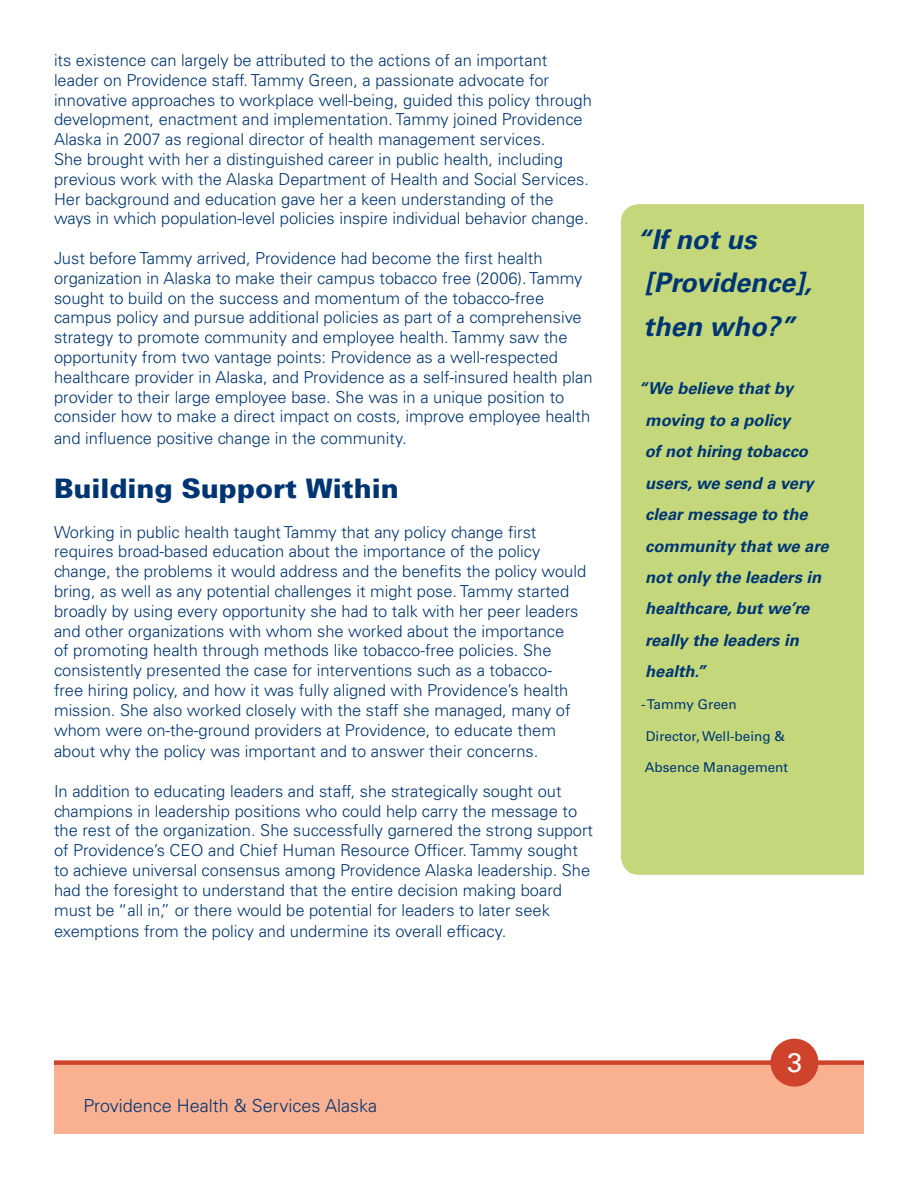
<style>
.page{position:relative;width:918px;height:1188px;background:#fff}
.page>*{position:absolute;margin:0;border:0;box-sizing:border-box;transform-origin:0 0}
.t1{font:italic 700 27px/43.5px "Univers LT Std";color:#003573}
.t2{font:900 27px "Univers 75";color:#003573}
.t3{font:27px "Univers LT Std";color:#fff}
.t4{font:300 18px "Univers LT Std";color:#003573}
.t5{font:300 16.5px/19.8px "Univers LT Std";color:#003573}
.t6{font:italic 700 16.5px/31.5px "Univers LT Std";color:#003573}
.t7{font:13.5px "Univers LT Std";color:#003573}
</style>
<div class="page">
<div style="left:54px;top:1065px;width:810px;height:69px;background:#f9b192"></div>
<div style="left:54px;top:1060px;width:810px;height:5px;background:#cf422b"></div>
<div style="left:770px;top:1039px;width:48px;height:48px;background:#cf422b;border-radius:50%"></div>
<div style="left:621px;top:204px;width:243px;height:671px;background:#c4d87b"></div>
<p class="t5" style="left:54px;top:50px;width:539px">its existence can largely be attributed to the actions of an important leader on Providence staff. Tammy Green, a passionate advocate for innovative approaches to workplace well-being, guided this policy through development, enactment and implementation. Tammy joined Providence Alaska in 2007 as regional director of health management services.<br>She brought with her a distinguished career in public health, including previous work with the Alaska Department of Health and Social Services.<br>Her background and education gave her a keen understanding of the ways in which population-level policies inspire individual behavior change.</p>
<p class="t5" style="left:54px;top:248px;width:540px">Just before Tammy arrived, Providence had become the first health organization in Alaska to make their campus tobacco free (2006). Tammy sought to build on the success and momentum of the tobacco-free campus policy and pursue additional policies as part of a comprehensive strategy to promote community and employee health. Tammy saw the opportunity from two vantage points: Providence as a well-respected healthcare provider in Alaska, and Providence as a self-insured health plan provider to their large employee base. She was in a unique position to consider how to make a direct impact on costs, improve employee health</p>
<p class="t5" style="left:54px;top:428px;width:354px">and influence positive change in the community.</p>
<h2 class="t2" style="left:54px;top:472px;width:346px">Building Support Within</h2>
<p class="t5" style="left:54px;top:522px;width:534px">Working in public health taught Tammy that any policy change first requires broad-based education about the importance of the policy change, the problems it would address and the benefits the policy would bring, as well as any potential challenges it might pose. Tammy started broadly by using every opportunity she had to talk with her peer leaders and other organizations with whom she worked about the importance<br>of promoting health through methods like tobacco-free policies. She consistently presented the case for interventions such as a tobacco-<br>free hiring policy, and how it was fully aligned with Providence’s health mission. She also worked closely with the staff she managed, many of whom were on-the-ground providers at Providence, to educate them</p>
<p class="t5" style="left:54px;top:741px;width:486px">about why the policy was important and to answer their concerns.</p>
<p class="t5" style="left:54px;top:781px;width:541px">In addition to educating leaders and staff, she strategically sought out champions in leadership positions who could help carry the message to the rest of the organization. She successfully garnered the strong support of Providence’s CEO and Chief Human Resource Officer. Tammy sought to achieve universal consensus among Providence Alaska leadership. She had the foresight to understand that the entire decision making board must be “all in,” or there would be potential for leaders to later seek</p>
<p class="t5" style="left:54px;top:921px;width:454px">exemptions from the policy and undermine its overall efficacy.</p>
<p class="t4" style="left:84px;top:1095px;width:295px">Providence Health &amp; Services Alaska</p>
<h3 class="t1" style="left:636px;top:218px;width:177px">“If not us [Providence], then who?”</h3>
<h4 class="t6" style="left:645px;top:373px;width:185px;text-indent:-6px">“We believe that by moving to a policy<br>of not hiring tobacco users, we send a very clear message to the community that we are not only the leaders in healthcare, but we’re really the leaders in health.”</h4>
<h4 class="t7" style="left:641px;top:696px;width:97px">- Tammy Green</h4>
<h4 class="t7" style="left:646px;top:728px;width:140px">Director, Well-being &amp;</h4>
<h4 class="t7" style="left:645px;top:759px;width:145px">Absence Management</h4>
<h1 class="t3" style="left:787px;top:1047px;width:17px">3</h1>
</div>
